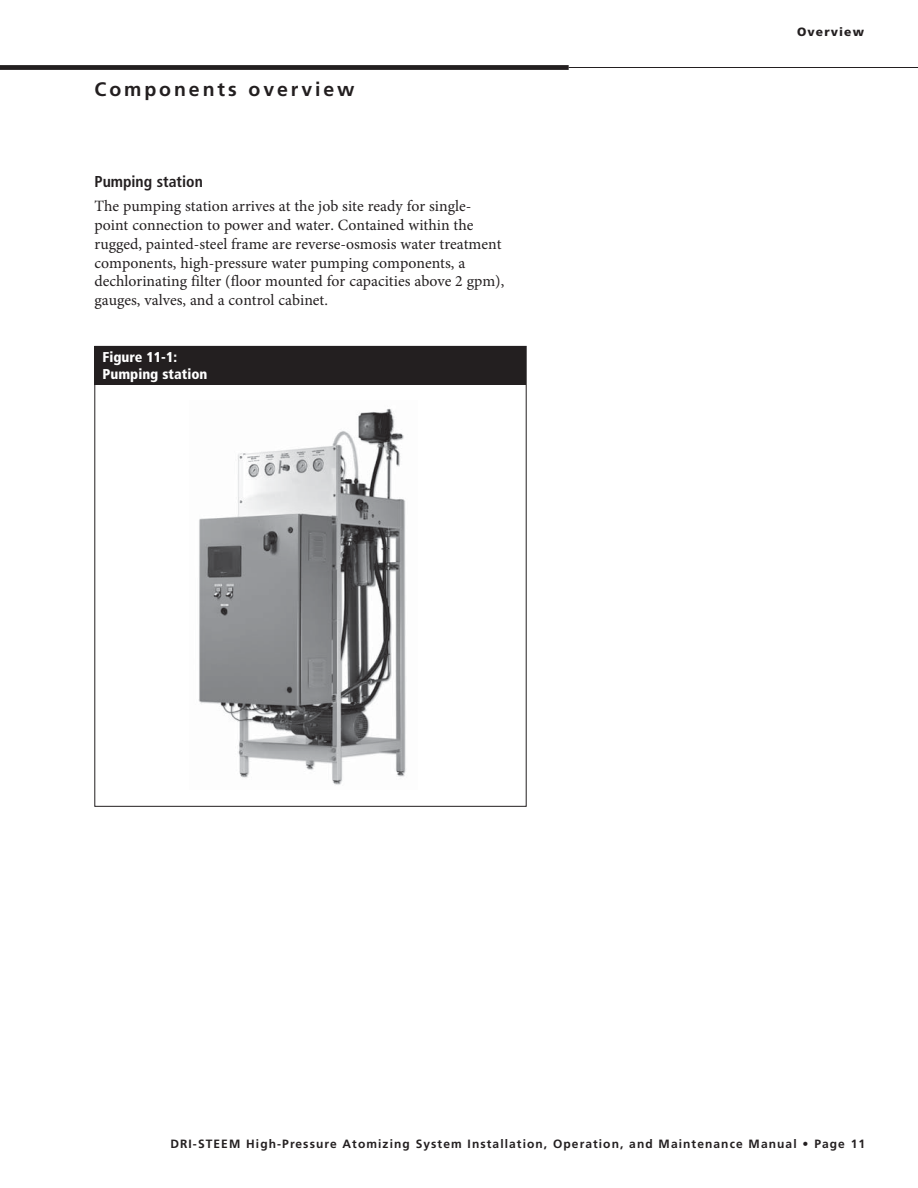
<style>
.page{position:relative;width:918px;height:1188px;background:#fff}
.page>*{position:absolute;margin:0;border:0;box-sizing:border-box;transform-origin:0 0}
.t1{font:700 19.5px "Frutiger LT Std";letter-spacing:.15em;color:#231f20}
.t2{font:15.75px/18.8px "Minion Pro";color:#231f20}
.t3{font:700 condensed 15.75px "Frutiger LT Std";color:#231f20}
.t4{font:900 condensed 14.25px/17.2px "Frutiger LT Std";color:#fff}
.t5{font:700 12px "Frutiger LT Std";letter-spacing:.09em;color:#231f20}
.t6{font:900 12px "Frutiger LT Std";letter-spacing:.09em;color:#231f20}
</style>
<div class="page">
<hr style="left:569px;top:67px;width:349px;height:1px;background:#231f20">
<div style="left:0;top:65px;width:569px;height:5px;background:#231f20"></div>
<img style="left:198px;top:408px;width:208px;height:377px">
<div style="left:94px;top:346px;width:432px;height:39px;background:#231f20"></div>
<p class="t1" style="left:94px;top:80px;width:262px">Components overview</p>
<p class="t3" style="left:94px;top:175px;width:110px">Pumping station</p>
<p class="t2" style="left:94px;top:198px;width:411px">The pumping station arrives at the job site ready for single&shy;point connection to power and water. Contained within the rugged, painted-steel frame are reverse-osmosis water treatment components, high-pressure water pumping components, a dechlorinating filter (floor mounted for capacities above 2 gpm), gauges, valves, and a control cabinet.</p>
<p class="t4" style="left:103px;top:349px;width:106px">Figure 11-1:<br>Pumping station</p>
<p class="t6" style="left:797px;top:27px;width:68px">Overview</p>
<p class="t5" style="left:170px;top:1139px;width:696px">DRI-STEEM High-Pressure Atomizing System Installation, Operation, and Maintenance Manual • Page 11</p>
</div>
